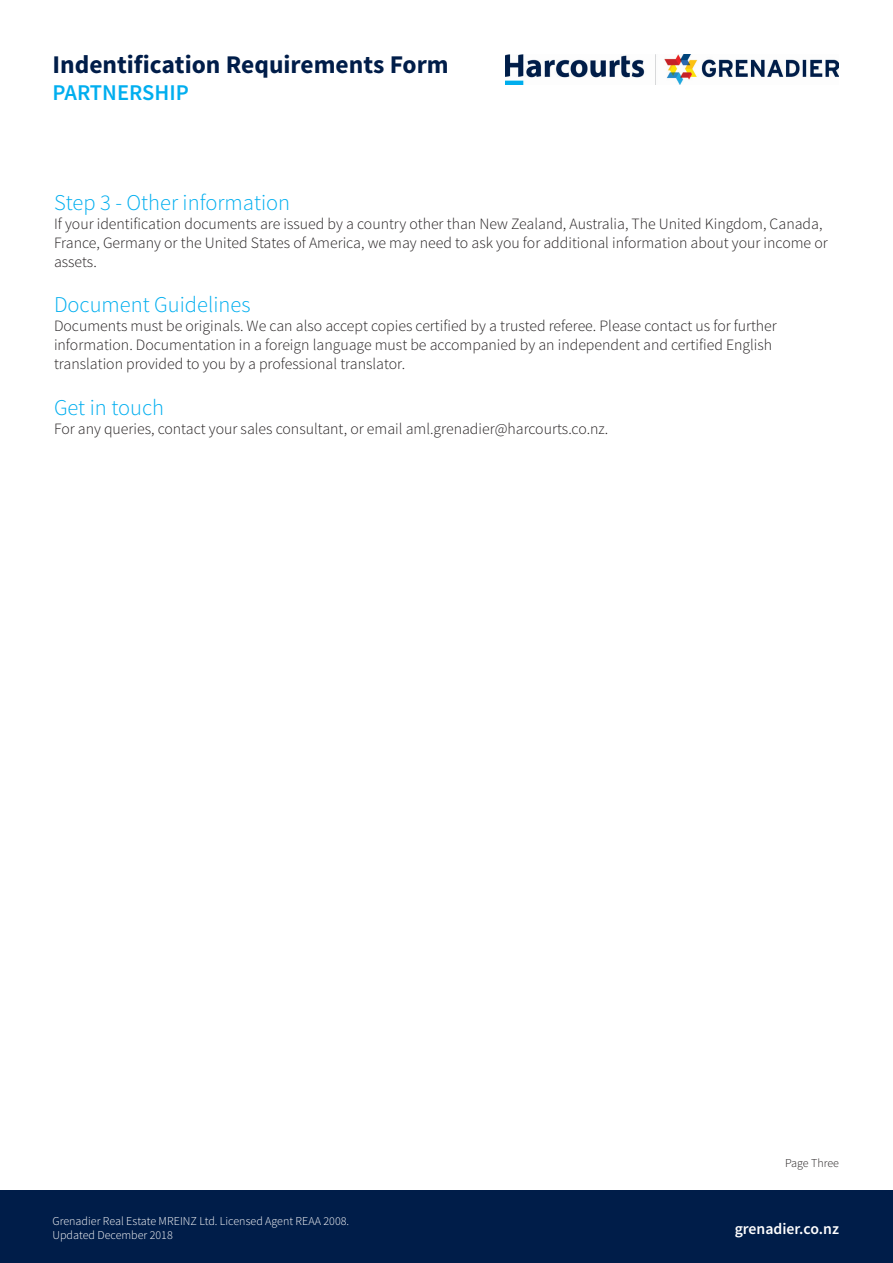
<style>
.page{position:relative;width:893px;height:1263px;background:#fff}
.page>*{position:absolute;margin:0;border:0;box-sizing:border-box;transform-origin:0 0}
.t1{font:700 25.5px "Source Sans Pro";color:#001d49}
.t2{font:300 22.5px "Source Sans Pro";color:#00aeef}
.t3{font:600 22.5px "Source Sans Pro";color:#00aeef}
.t4{font:300 15.75px/18.9px "Source Sans Pro";color:#231f20}
.t5{font:600 15.75px "Source Sans Pro";color:#fff}
.t6{font:300 12px/14.4px "Source Sans Pro";color:#fff}
.t7{font:300 12px "Source Sans Pro";color:#231f20}
</style>
<div class="page">
<img style="left:505px;top:54px;width:333px;height:31px">
<div style="left:0;top:1190px;width:893px;height:73px;background:#001d49"></div>
<p class="t1" style="left:52px;top:48px;width:398px">Indentification Requirements Form</p>
<p class="t3" style="left:52px;top:78px;width:138px">PARTNERSHIP</p>
<p class="t2" style="left:54px;top:189px;width:238px">Step 3 - Other information</p>
<p class="t4" style="left:54px;top:214px;width:775px">If your identification documents are issued by a country other than New Zealand, Australia, The United Kingdom, Canada,<br>France, Germany or the United States of America, we may need to ask you for additional information about your income or assets.</p>
<p class="t2" style="left:54px;top:291px;width:198px">Document Guidelines</p>
<p class="t4" style="left:54px;top:317px;width:724px">Documents must be originals. We can also accept copies certified by a trusted referee. Please contact us for further</p>
<p class="t4" style="left:54px;top:336px;width:720px">information. Documentation in a foreign language must be accompanied by an independent and certified English</p>
<p class="t4" style="left:54px;top:355px;width:353px">translation provided to you by a professional translator.</p>
<p class="t2" style="left:54px;top:394px;width:112px">Get in touch</p>
<p class="t4" style="left:54px;top:419px;width:556px">For any queries, contact your sales consultant, or email aml.grenadier@harcourts.co.nz.</p>
<p class="t7" style="left:785px;top:1156px;width:55px">Page Three</p>
<p class="t6" style="left:52px;top:1214px;width:298px">Grenadier Real Estate MREINZ Ltd. Licensed Agent REAA 2008.<br>Updated December 2018</p>
<p class="t5" style="left:735px;top:1219px;width:106px">grenadier.co.nz</p>
</div>
